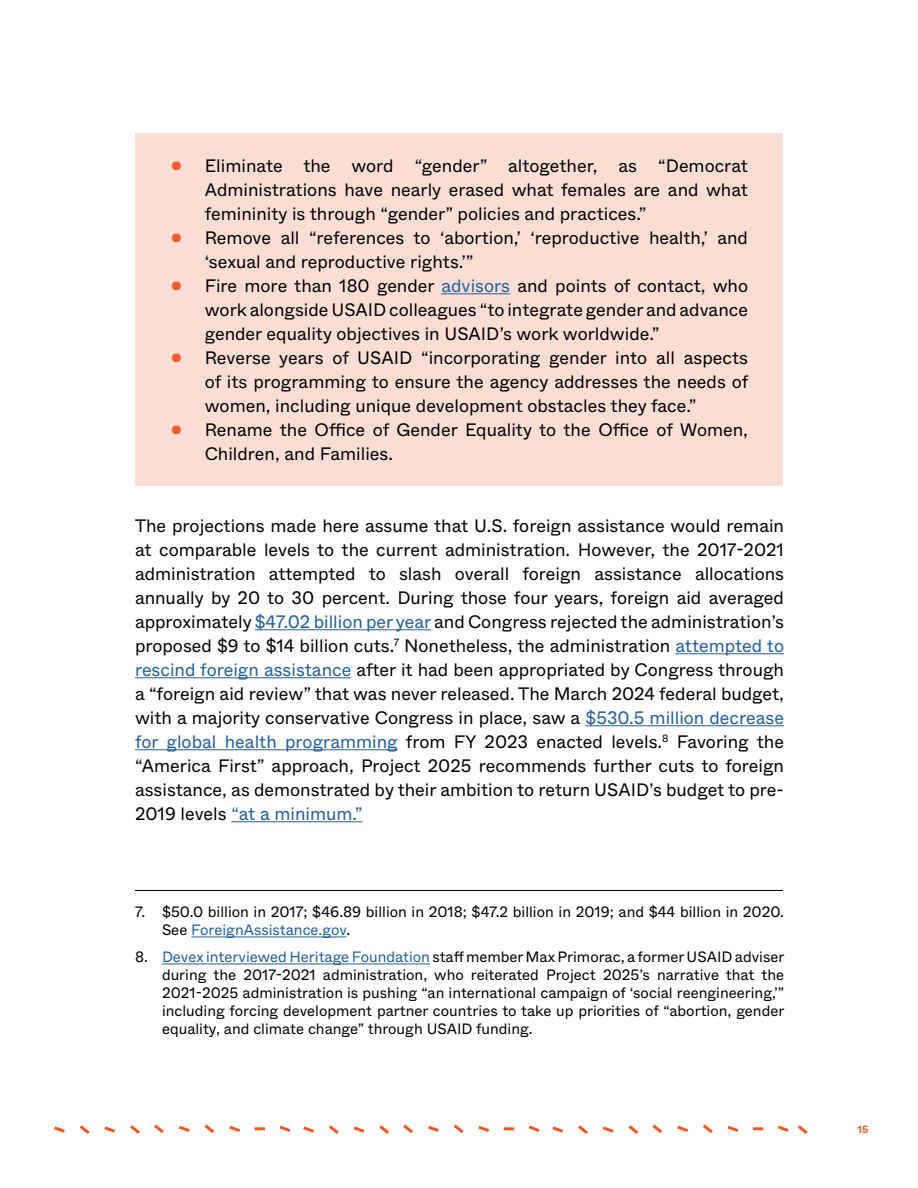
<style>
.page{position:relative;width:918px;height:1188px;background:#fff}
.page>*{position:absolute;margin:0;border:0;box-sizing:border-box;transform-origin:0 0}
.Body{font:18px/24px "ABC Whyte";color:#000;text-align:justify}
.footnote{font:15px/18px "ABC Whyte";color:#000}
.t1{font:700 10.5px "ABC Whyte";color:#f15b2d}
.s1{font-family:"ABC Whyte Super";color:#f15b2d}
.s2{color:#215e9e}
</style>
<div class="page">
<svg style="left:54px;top:1126px;width:11px;height:7px"></svg>
<svg style="left:80px;top:1125px;width:10px;height:9px"></svg>
<svg style="left:104px;top:1126px;width:11px;height:7px"></svg>
<svg style="left:130px;top:1125px;width:10px;height:9px"></svg>
<svg style="left:279px;top:1126px;width:11px;height:6px"></svg>
<svg style="left:254px;top:1127px;width:11px;height:3px"></svg>
<svg style="left:229px;top:1126px;width:11px;height:6px"></svg>
<svg style="left:204px;top:1124px;width:10px;height:9px"></svg>
<svg style="left:179px;top:1126px;width:11px;height:6px"></svg>
<svg style="left:154px;top:1125px;width:10px;height:8px"></svg>
<svg style="left:303px;top:1126px;width:11px;height:7px"></svg>
<svg style="left:329px;top:1125px;width:10px;height:9px"></svg>
<svg style="left:353px;top:1126px;width:11px;height:7px"></svg>
<svg style="left:379px;top:1125px;width:10px;height:9px"></svg>
<svg style="left:529px;top:1126px;width:11px;height:6px"></svg>
<svg style="left:504px;top:1127px;width:10px;height:3px"></svg>
<svg style="left:478px;top:1126px;width:11px;height:6px"></svg>
<svg style="left:454px;top:1124px;width:10px;height:9px"></svg>
<svg style="left:428px;top:1126px;width:11px;height:6px"></svg>
<svg style="left:403px;top:1125px;width:10px;height:8px"></svg>
<svg style="left:552px;top:1126px;width:11px;height:7px"></svg>
<svg style="left:578px;top:1125px;width:10px;height:9px"></svg>
<svg style="left:603px;top:1126px;width:11px;height:7px"></svg>
<svg style="left:628px;top:1125px;width:10px;height:9px"></svg>
<svg style="left:778px;top:1126px;width:11px;height:6px"></svg>
<svg style="left:753px;top:1127px;width:10px;height:3px"></svg>
<svg style="left:727px;top:1126px;width:11px;height:6px"></svg>
<svg style="left:703px;top:1124px;width:10px;height:9px"></svg>
<svg style="left:677px;top:1126px;width:11px;height:6px"></svg>
<svg style="left:652px;top:1125px;width:10px;height:8px"></svg>
<svg style="left:798px;top:1125px;width:10px;height:9px"></svg>
<div style="left:135px;top:133px;width:648px;height:352px;background:#fdded4"></div>
<hr style="left:441px;top:293px;width:69px;height:1px;background:#215e9e">
<hr style="left:255px;top:629px;width:176px;height:1px;background:#215e9e">
<hr style="left:675px;top:653px;width:109px;height:1px;background:#215e9e">
<hr style="left:135px;top:677px;width:216px;height:1px;background:#215e9e">
<hr style="left:585px;top:725px;width:199px;height:1px;background:#215e9e">
<hr style="left:135px;top:749px;width:263px;height:1px;background:#215e9e">
<hr style="left:231px;top:821px;width:131px;height:1px;background:#215e9e">
<hr style="left:135px;top:890px;width:648px;height:1px;background:#000">
<hr style="left:191px;top:937px;width:155px;height:1px;background:#215e9e">
<hr style="left:162px;top:964px;width:268px;height:1px;background:#215e9e">
<p class="Body" style="left:205px;top:154px;width:545px;text-indent:-34px"><span class="s1">•</span> Eliminate the word “gender” altogether, as “Democrat Administrations have nearly erased what females are and what femininity is through “gender” policies and practices.”</p>
<p class="Body" style="left:205px;top:226px;width:545px;text-indent:-34px"><span class="s1">•</span> Remove all “references to ‘abortion,’ ‘reproductive health,’ and ‘sexual and reproductive rights.’”</p>
<p class="Body" style="left:205px;top:274px;width:545px;text-indent:-34px"><span class="s1">•</span> Fire more than 180 gender <span class="s2">advisors</span> and points of contact, who work alongside USAID colleagues “to integrate gender and advance gender equality objectives in USAID’s work worldwide.”</p>
<p class="Body" style="left:205px;top:346px;width:545px;text-indent:-34px"><span class="s1">•</span> Reverse years of USAID “incorporating gender into all aspects of its programming to ensure the agency addresses the needs of women, including unique development obstacles they face.”</p>
<p class="Body" style="left:205px;top:418px;width:545px;text-indent:-34px"><span class="s1">•</span> Rename the Office of Gender Equality to the Office of Women,<br>Children, and Families.</p>
<p class="Body" style="left:135px;top:514px;width:651px">The projections made here assume that U.S. foreign assistance would remain at comparable levels to the current administration. However, the 2017-2021 administration attempted to slash overall foreign assistance allocations annually by 20 to 30 percent. During those four years, foreign aid averaged approximately <span class="s2">$47.02 billion per year</span> and Congress rejected the administration’s proposed $9 to $14 billion cuts.<sup>7</sup> Nonetheless, the administration <span class="s2">attempted to rescind foreign assistance</span> after it had been appropriated by Congress through a “foreign aid review” that was never released. The March 2024 federal budget, with a majority conservative Congress in place, saw a <span class="s2">$530.5 million decrease for global health programming</span> from FY 2023 enacted levels.<sup>8</sup> Favoring the “America First” approach, Project 2025 recommends further cuts to foreign assistance, as demonstrated by their ambition to return USAID’s budget to pre-2019 levels <span class="s2">“at a minimum.”</span></p>
<p class="footnote" style="left:162px;top:903px;width:624px;text-indent:-27px">7. $50.0 billion in 2017; $46.89 billion in 2018; $47.2 billion in 2019; and $44 billion in 2020.<br>See <span class="s2">ForeignAssistance.gov</span>.</p>
<p class="footnote" style="left:162px;top:948px;width:624px;text-align:justify;text-indent:-27px">8. <span class="s2">Devex interviewed Heritage Foundation</span> staff member Max Primorac, a former USAID adviser during the 2017-2021 administration, who reiterated Project 2025’s narrative that the 2021-2025 administration is pushing “an international campaign of ‘social reengineering,’” including forcing development partner countries to take up priorities of “abortion, gender equality, and climate change” through USAID funding.</p>
<p class="t1" style="left:858px;top:1123px;width:12px">15</p>
</div>
